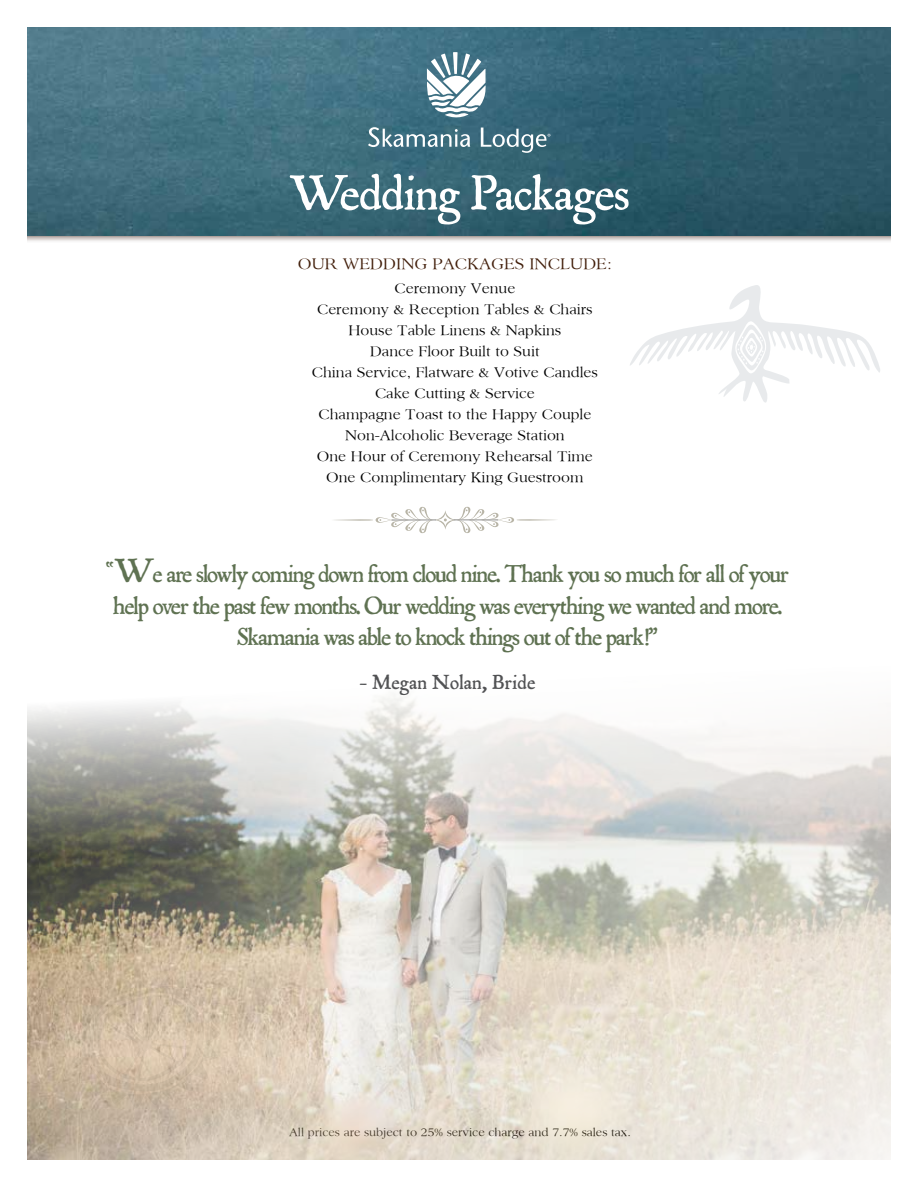
<style>
.page{position:relative;width:918px;height:1188px;background:#fff}
.page>*{position:absolute;margin:0;border:0;box-sizing:border-box;transform-origin:0 0}
.t1{font:51px "P22 Mayflower";letter-spacing:-.02em;color:#fff}
.t2{font:25.5px/31.5px "P22 Mayflower";letter-spacing:-.05em;color:#5f7252;text-align:center}
.t3{font:21px "P22 Mayflower";color:#515254}
.t4{font:16.5px "Sanford";color:#421f0b}
.t5{font:15px/21px "Sanford";color:#000;text-align:center}
.t6{font:12px "Sanford";color:#000}
.s1{font-size:34.5px}
</style>
<div class="page">
<svg style="left:27px;top:235px;width:864px;height:6px;background:#b5b6b6"></svg>
<img style="left:27px;top:27px;width:864px;height:208px">
<svg style="left:368px;top:127px;width:102px;height:20px;background:#6e939f"></svg>
<svg style="left:427px;top:52px;width:59px;height:69px"></svg>
<svg style="left:481px;top:128px;width:69px;height:25px;background:#628794"></svg>
<img style="left:27px;top:695px;width:864px;height:465px">
<svg style="left:334px;top:506px;width:222px;height:28px"></svg>
<svg style="left:630px;top:285px;width:250px;height:118px"></svg>
<h1 class="t1" style="left:289px;top:165px;width:342px">Wedding Packages</h1>
<p class="t4" style="left:298px;top:254px;width:316px">OUR WEDDING PACKAGES INCLUDE:</p>
<p class="t5" style="left:312px;top:278px;width:288px">Ceremony Venue<br>Ceremony &amp; Reception Tables &amp; Chairs<br>House Table Linens &amp; Napkins<br>Dance Floor Built to Suit<br>China Service, Flatware &amp; Votive Candles<br>Cake Cutting &amp; Service<br>Champagne Toast to the Happy Couple<br>Non-Alcoholic Beverage Station<br>One Hour of Ceremony Rehearsal Time<br>One Complimentary King Guestroom</p>
<h2 class="t2" style="left:106px;top:559px;width:684px"><sup>“</sup><span class="s1">W</span>e are slowly coming down from cloud nine. Thank you so much for all of your help over the past few months. Our wedding was everything we wanted and more.<br>Skamania was able to knock things out of the park!”</h2>
<h3 class="t3" style="left:360px;top:670px;width:177px">– Megan Nolan, Bride</h3>
<p class="t6" style="left:289px;top:1125px;width:343px">All prices are subject to 25% service charge and 7.7% sales tax.</p>
</div>
